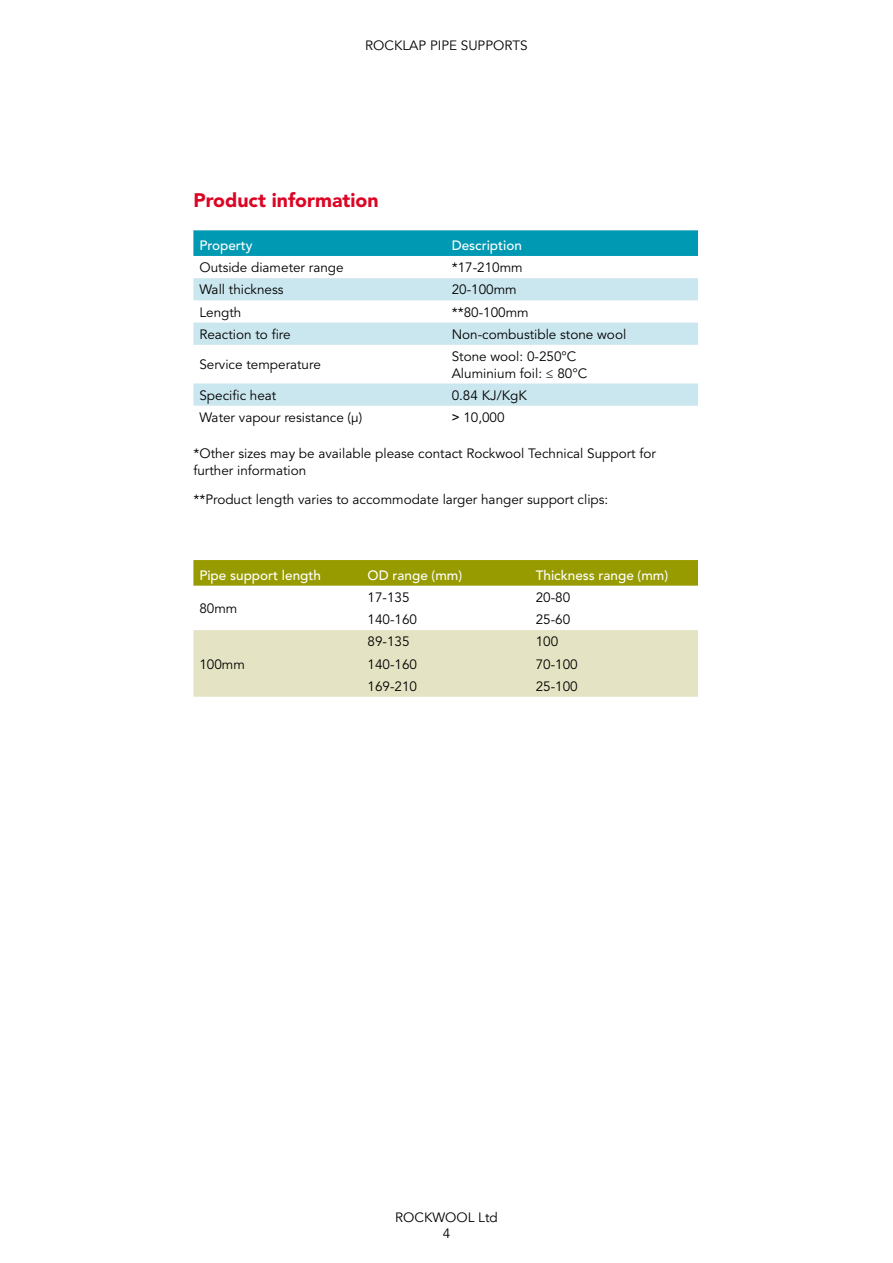
<style>
.page{position:relative;width:893px;height:1263px;background:#fff}
.page>*{position:absolute;margin:0;border:0;box-sizing:border-box;transform-origin:0 0}
.t1{font:900 19.5px "Avenir LT Std";color:#db0626}
.t2{font:13.5px/16.5px "Avenir LT Std";color:#000}
.t3{font:500 13.5px "Avenir LT Std";color:#fff}
.t4{font:13.5px/16.2px "Avenir";color:#000;text-align:center}
.s1{font-family:"Arial"}
</style>
<div class="page">
<svg style="left:193px;top:230px;width:505px;height:26px;background:#039ab4"></svg>
<svg style="left:193px;top:278px;width:505px;height:128px"></svg>
<svg style="left:193px;top:560px;width:505px;height:26px;background:#999c03"></svg>
<div style="left:193px;top:630px;width:505px;height:67px;background:#e4e4c4"></div>
<p class="t4" style="left:365px;top:37px;width:164px">ROCKLAP PIPE SUPPORTS</p>
<h1 class="t1" style="left:193px;top:188px;width:187px">Product information</h1>
<p class="t3" style="left:199px;top:237px;width:55px">Property</p>
<p class="t3" style="left:452px;top:237px;width:72px">Description</p>
<p class="t2" style="left:199px;top:260px;width:146px">Outside diameter range</p>
<p class="t2" style="left:452px;top:260px;width:73px">*17-210mm</p>
<p class="t2" style="left:199px;top:282px;width:86px">Wall thickness</p>
<p class="t2" style="left:452px;top:282px;width:67px">20-100mm</p>
<p class="t2" style="left:199px;top:304px;width:43px">Length</p>
<p class="t2" style="left:452px;top:304px;width:79px">**80-100mm</p>
<p class="t2" style="left:199px;top:326px;width:93px">Reaction to fire</p>
<p class="t2" style="left:452px;top:326px;width:176px">Non-combustible stone wool</p>
<p class="t2" style="left:199px;top:357px;width:123px">Service temperature</p>
<p class="t2" style="left:452px;top:348px;width:137px">Stone wool: 0-250°C<br>Aluminium foil: ≤ 80°C</p>
<p class="t2" style="left:199px;top:387px;width:79px">Specific heat</p>
<p class="t2" style="left:452px;top:387px;width:77px">0.84 KJ/KgK</p>
<p class="t2" style="left:199px;top:409px;width:164px">Water vapour resistance (µ)</p>
<p class="t2" style="left:452px;top:409px;width:54px"><span class="s1">˃</span> 10,000</p>
<p class="t2" style="left:193px;top:446px;width:464px">*Other sizes may be available please contact Rockwool Technical Support for further information</p>
<p class="t2" style="left:193px;top:491px;width:416px">**Product length varies to accommodate larger hanger support clips:</p>
<p class="t3" style="left:199px;top:567px;width:123px">Pipe support length</p>
<p class="t3" style="left:368px;top:567px;width:96px">OD range (mm)</p>
<p class="t3" style="left:536px;top:567px;width:134px">Thickness range (mm)</p>
<p class="t2" style="left:199px;top:600px;width:40px">80mm</p>
<p class="t2" style="left:368px;top:589px;width:44px">17-135</p>
<p class="t2" style="left:536px;top:589px;width:36px">20-80</p>
<p class="t2" style="left:368px;top:611px;width:51px">140-160</p>
<p class="t2" style="left:536px;top:611px;width:36px">25-60</p>
<p class="t2" style="left:199px;top:656px;width:47px">100mm</p>
<p class="t2" style="left:368px;top:634px;width:44px">89-135</p>
<p class="t2" style="left:536px;top:634px;width:24px">100</p>
<p class="t2" style="left:368px;top:656px;width:51px">140-160</p>
<p class="t2" style="left:536px;top:656px;width:44px">70-100</p>
<p class="t2" style="left:368px;top:678px;width:51px">169-210</p>
<p class="t2" style="left:536px;top:678px;width:44px">25-100</p>
<p class="t4" style="left:395px;top:1209px;width:104px">ROCKWOOL Ltd<br>4</p>
</div>
